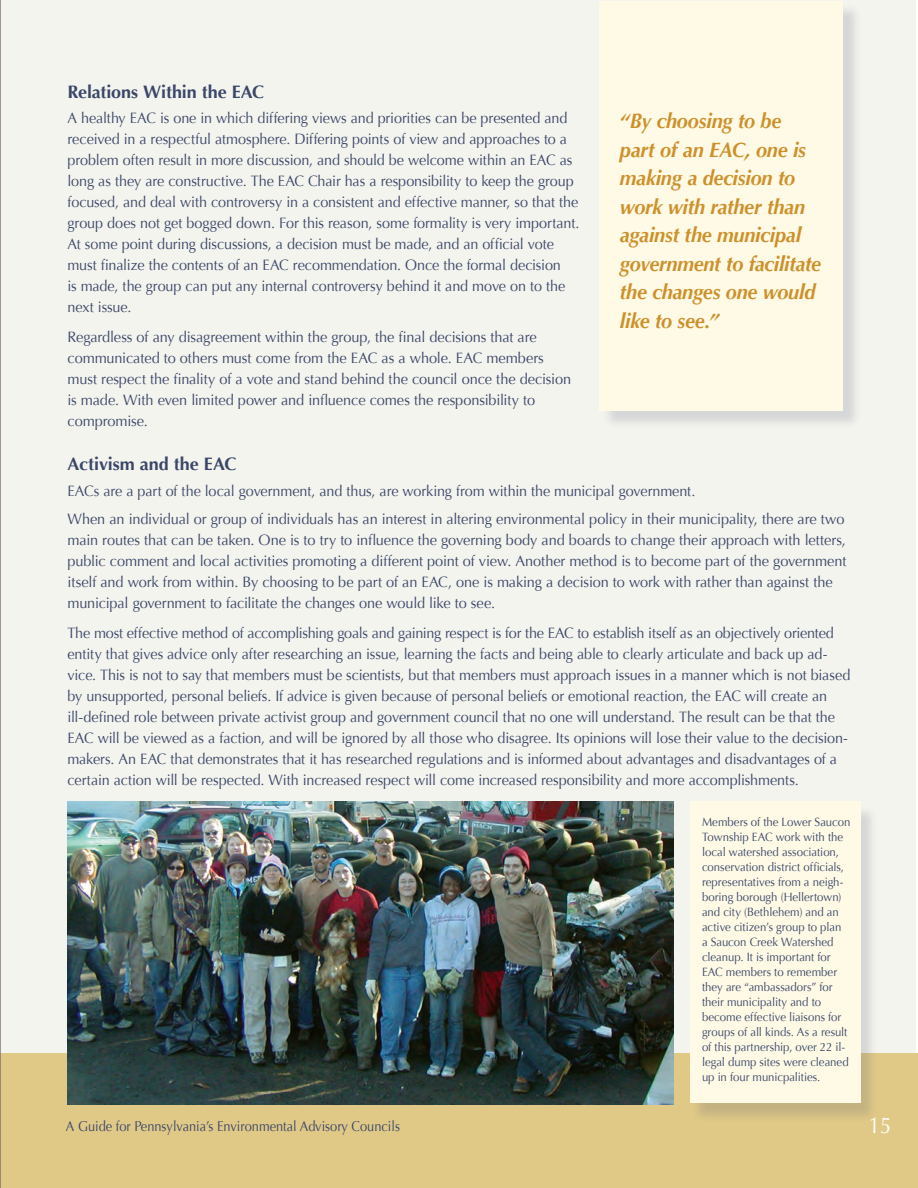
<style>
.page{position:relative;width:918px;height:1188px;background:#fff}
.page>*{position:absolute;margin:0;border:0;box-sizing:border-box;transform-origin:0 0}
.t1{font:22.5px "Optima";color:#fff;scale:.9 1}
.t2{font:italic 700 21px/28.5px "Optima";letter-spacing:-.015em;color:#cd912c;scale:.95 1}
.t3{font:700 18px "Optima";letter-spacing:-.005em;color:#3b4769}
.t4{font:15px/21px "Optima";letter-spacing:-.005em;color:#3b4769;scale:.96 1}
.t5{font:15px/21px "Optima";letter-spacing:-.005em;color:#3b4769}
.t6{font:14.25px "Optima";color:#3b4769;scale:.9 1}
.t7{font:12px/15px "Optima";color:#3b4769;scale:.95 1}
</style>
<div class="page">
<div style="left:0;top:0;width:916px;height:1053px;background:#f4f4ee"></div>
<div style="left:0;top:1053px;width:918px;height:135px;background:#e0c987"></div>
<img style="left:68px;top:801px;width:606px;height:304px">
<div style="left:691px;top:805px;width:187px;height:318px;background:#3b4769;opacity:.17"></div>
<div style="left:690px;top:801px;width:170px;height:302px;background:#fefae6"></div>
<div style="left:602px;top:3px;width:259px;height:426px;background:#3b4769;opacity:.17"></div>
<div style="left:600px;top:1px;width:243px;height:409px;background:#fefae6"></div>
<hr style="left:0;top:0;width:1px;height:1188px;background:#7d6b71">
<p class="t3" style="left:68px;top:81px;width:198px">Relations Within the EAC</p>
<p class="t4" style="left:68px;top:108px;width:535px">A healthy EAC is one in which differing views and priorities can be presented and received in a respectful atmosphere. Differing points of view and approaches to a problem often result in more discussion, and should be welcome within an EAC as long as they are constructive. The EAC Chair has a responsibility to keep the group focused, and deal with controversy in a consistent and effective manner, so that the group does not get bogged down. For this reason, some formality is very important.<br>At some point during discussions, a decision must be made, and an official vote must finalize the contents of an EAC recommendation. Once the formal decision<br>is made, the group can put any internal controversy behind it and move on to the next issue.</p>
<p class="t5" style="left:68px;top:327px;width:505px">Regardless of any disagreement within the group, the final decisions that are communicated to others must come from the EAC as a whole. EAC members must respect the finality of a vote and stand behind the council once the decision is made. With even limited power and influence comes the responsibility to compromise.</p>
<h2 class="t2" style="left:620px;top:107px;width:213px">“By choosing to be part of an EAC, one is making a decision to work with rather than against the municipal government to facilitate the changes one would like to see.”</h2>
<p class="t3" style="left:68px;top:454px;width:170px">Activism and the EAC</p>
<p class="t4" style="left:68px;top:477px;width:811px;line-height:28.5px">EACs are a part of the local government, and thus, are working from within the municipal government.<br>When an individual or group of individuals has an interest in altering environmental policy in their municipality, there are two</p>
<p class="t5" style="left:68px;top:530px;width:781px">main routes that can be taken. One is to try to influence the governing body and boards to change their approach with letters, public comment and local activities promoting a different point of view. Another method is to become part of the government itself and work from within. By choosing to be part of an EAC, one is making a decision to work with rather than against the municipal government to facilitate the changes one would like to see.</p>
<p class="t4" style="left:68px;top:623px;width:817px">The most effective method of accomplishing goals and gaining respect is for the EAC to establish itself as an objectively oriented entity that gives advice only after researching an issue, learning the facts and being able to clearly articulate and back up ad&shy;vice. This is not to say that members must be scientists, but that members must approach issues in a manner which is not biased by unsupported, personal beliefs. If advice is given because of personal beliefs or emotional reaction, the EAC will create an ill-defined role between private activist group and government council that no one will understand. The result can be that the EAC will be viewed as a faction, and will be ignored by all those who disagree. Its opinions will lose their value to the decision&shy;makers. An EAC that demonstrates that it has researched regulations and is informed about advantages and disadvantages of a certain action will be respected. With increased respect will come increased responsibility and more accomplishments.</p>
<p class="t7" style="left:702px;top:815px;width:158px">Members of the Lower Saucon<br>Township EAC work with the local watershed association, conservation district officials, representatives from a neigh&shy;boring borough (Hellertown) and city (Bethlehem) and an active citizen’s group to plan<br>a Saucon Creek Watershed cleanup. It is important for<br>EAC members to remember they are “ambassadors” for their municipality and to become effective liaisons for groups of all kinds. As a result of this partnership, over 22 il&shy;legal dump sites were cleaned up in four municpalities.</p>
<p class="t6" style="left:66px;top:1118px;width:373px">A Guide for Pennsylvania’s Environmental Advisory Councils</p>
<h1 class="t1" style="left:869px;top:1112px;width:27px">15</h1>
</div>
